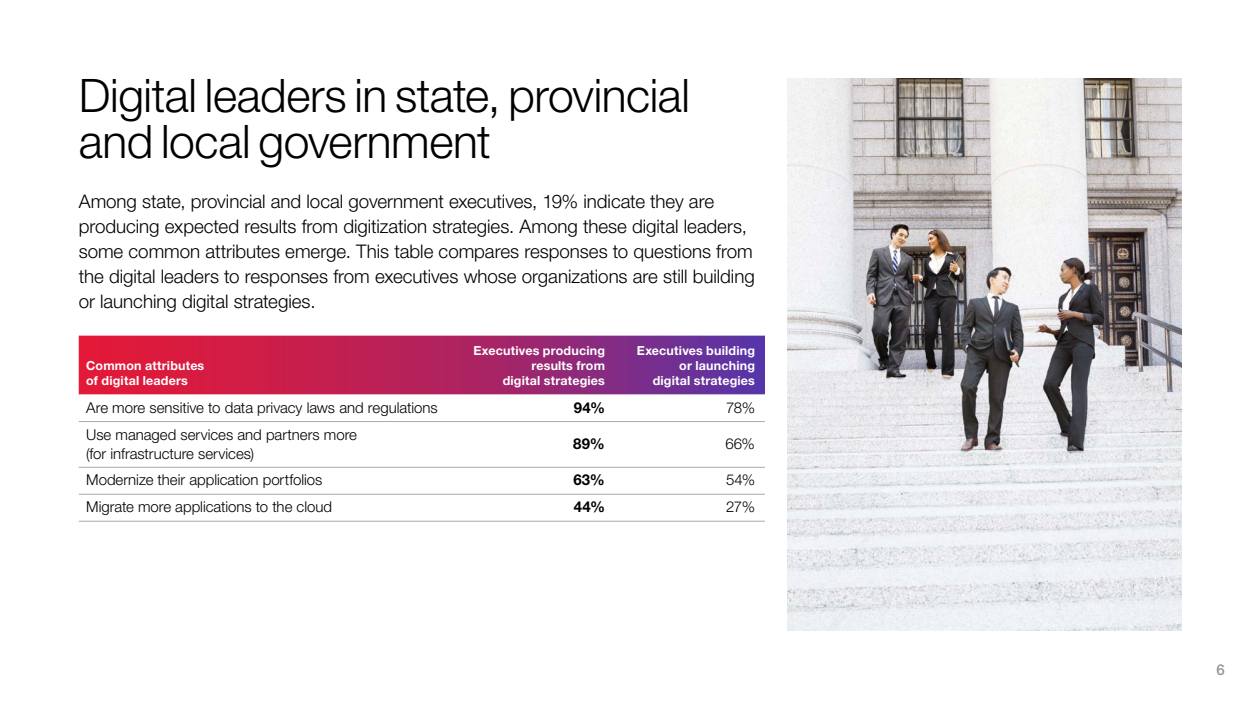
<style>
.page{position:relative;width:1260px;height:709px;background:#fff}
.page>*{position:absolute;margin:0;border:0;box-sizing:border-box;transform-origin:0 0}
.t1{font:300 46.25px/46.2px "Helvetica Neue LT Pro";letter-spacing:-.01em;color:#000}
.t2{font:300 18.75px/25px "Helvetica Neue LT Pro";letter-spacing:-.005em;color:#000}
.t3{font:300 15px/18.8px "Helvetica Neue LT Pro";color:#000}
.t4{font:700 15px "Helvetica Neue LT Pro";letter-spacing:.02em;color:#000}
.t5{font:500 15px "Helvetica Neue LT Pro";color:#939598}
.t6{font:700 12.5px/15px "Helvetica Neue LT Pro";letter-spacing:.015em;color:#fff;text-align:right}
</style>
<div class="page">
<svg style="left:79px;top:336px;width:686px;height:58px;background:#aa2363"></svg>
<svg style="left:79px;top:394px;width:686px;height:127px"></svg>
<hr style="left:79px;top:421px;width:386px;height:1px;background:#aaa">
<hr style="left:465px;top:421px;width:150px;height:1px;background:#aaa">
<hr style="left:615px;top:421px;width:150px;height:1px;background:#aaa">
<hr style="left:79px;top:467px;width:386px;height:1px;background:#aaa">
<hr style="left:465px;top:467px;width:150px;height:1px;background:#aaa">
<hr style="left:615px;top:467px;width:150px;height:1px;background:#aaa">
<hr style="left:79px;top:494px;width:386px;height:1px;background:#aaa">
<hr style="left:465px;top:494px;width:150px;height:1px;background:#aaa">
<hr style="left:615px;top:494px;width:150px;height:1px;background:#aaa">
<hr style="left:79px;top:521px;width:386px;height:1px;background:#aaa">
<hr style="left:465px;top:521px;width:150px;height:1px;background:#aaa">
<hr style="left:615px;top:521px;width:150px;height:1px;background:#aaa">
<img style="left:788px;top:79px;width:393px;height:551px">
<h1 class="t1" style="left:79px;top:71px;width:613px">Digital leaders in state, provincial and local government</h1>
<p class="t2" style="left:79px;top:188px;width:678px">Among state, provincial and local government executives, 19% indicate they are producing expected results from digitization strategies. Among these digital leaders, some common attributes emerge. This table compares responses to questions from the digital leaders to responses from executives whose organizations are still building or launching digital strategies.</p>
<p class="t6" style="left:86px;top:357px;width:120px;text-align:left">Common attributes of digital leaders</p>
<p class="t6" style="left:473px;top:342px;width:133px">Executives producing results from<br>digital strategies</p>
<p class="t6" style="left:637px;top:342px;width:120px">Executives building or launching<br>digital strategies</p>
<p class="t3" style="left:86px;top:398px;width:353px">Are more sensitive to data privacy laws and regulations</p>
<p class="t4" style="left:574px;top:398px;width:33px">94%</p>
<p class="t3" style="left:726px;top:398px;width:30px">78%</p>
<p class="t3" style="left:86px;top:425px;width:272px">Use managed services and partners more (for infrastructure services)</p>
<p class="t4" style="left:573px;top:434px;width:33px">89%</p>
<p class="t3" style="left:725px;top:434px;width:31px">66%</p>
<p class="t3" style="left:86px;top:470px;width:238px">Modernize their application portfolios</p>
<p class="t4" style="left:573px;top:470px;width:33px">63%</p>
<p class="t3" style="left:726px;top:470px;width:30px">54%</p>
<p class="t3" style="left:86px;top:497px;width:247px">Migrate more applications to the cloud</p>
<p class="t4" style="left:574px;top:497px;width:33px">44%</p>
<p class="t3" style="left:726px;top:497px;width:30px">27%</p>
<p class="t5" style="left:1216px;top:660px;width:10px">6</p>
</div>
